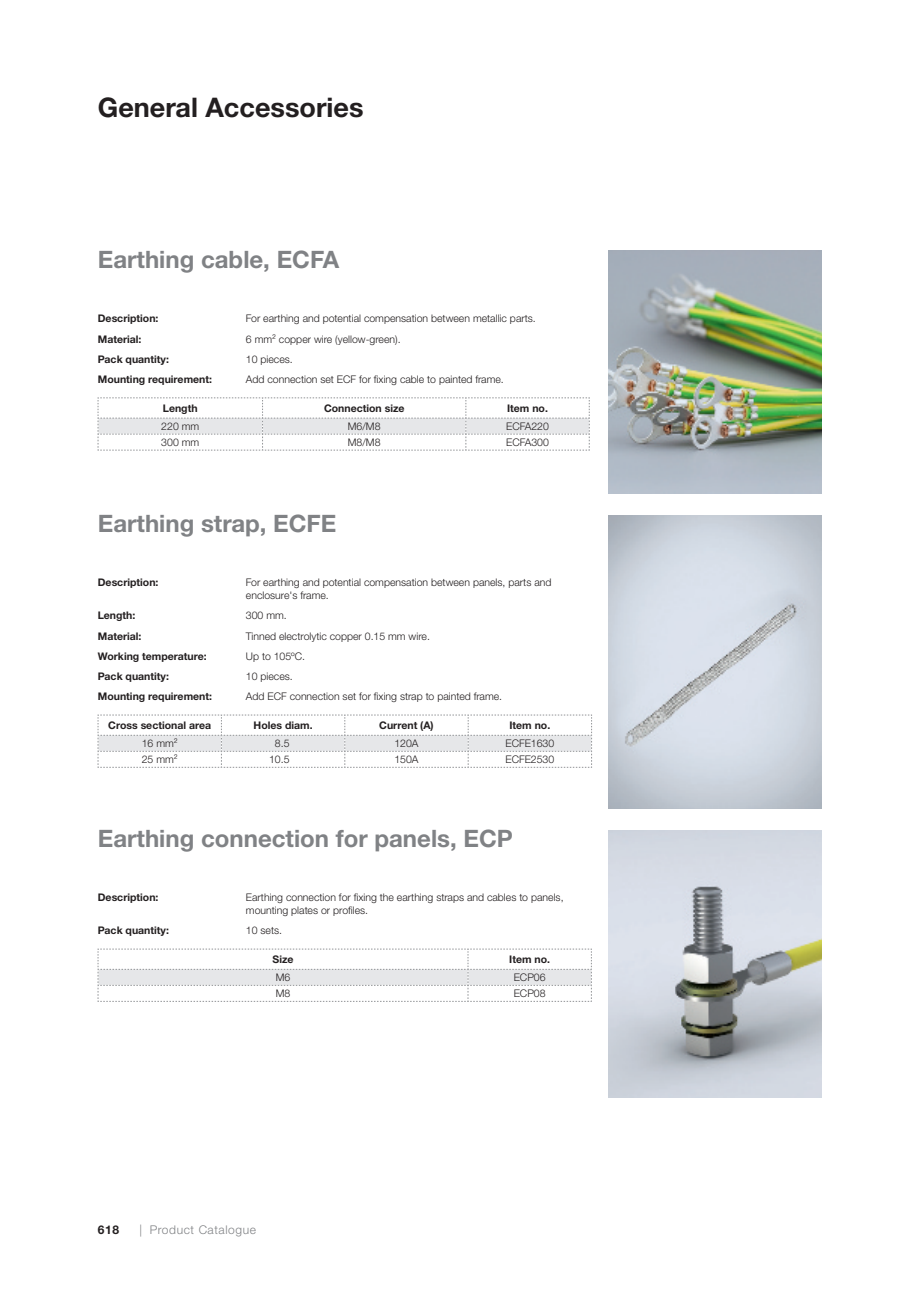
<style>
.page{position:relative;width:919px;height:1289px;background:#fff}
.page>*{position:absolute;margin:0;border:0;box-sizing:border-box;transform-origin:0 0}
.t1{font:700 27px "Helvetica Neue LTW1 G";color:#231f20}
.t2{font:700 24px "Helvetica Neue LTW1 G";color:#808285}
.t3{font:300 12px "Helvetica Neue LTW1 G";letter-spacing:.05em;color:#808285}
.t4{font:700 12px "Helvetica Neue LTW1 G";color:#231f20}
.t5{font:300 10.5px/12.6px "Helvetica Neue LTW1 G";color:#231f20}
.t6{font:700 10.5px "Helvetica Neue LTW1 G";color:#231f20}
</style>
<div class="page">
<img style="left:608px;top:251px;width:213px;height:242px">
<img style="left:608px;top:515px;width:213px;height:293px">
<img style="left:608px;top:830px;width:213px;height:267px">
<svg style="left:98px;top:397px;width:492px;height:54px"></svg>
<svg style="left:98px;top:714px;width:494px;height:54px"></svg>
<svg style="left:98px;top:948px;width:494px;height:54px"></svg>
<h1 class="t1" style="left:98px;top:91px;width:267px">General Accessories</h1>
<h2 class="t2" style="left:98px;top:245px;width:243px">Earthing cable, ECFA</h2>
<p class="t6" style="left:98px;top:312px;width:62px">Description:</p>
<p class="t5" style="left:246px;top:312px;width:291px">For earthing and potential compensation between metallic parts.</p>
<p class="t6" style="left:98px;top:332px;width:45px">Material:</p>
<p class="t5" style="left:246px;top:332px;width:156px">6 mm² copper wire (yellow-green).</p>
<p class="t6" style="left:98px;top:352px;width:73px">Pack quantity:</p>
<p class="t5" style="left:246px;top:353px;width:48px">10 pieces.</p>
<p class="t6" style="left:98px;top:373px;width:116px">Mounting requirement:</p>
<p class="t5" style="left:246px;top:373px;width:259px">Add connection set ECF for fixing cable to painted frame.</p>
<p class="t6" style="left:163px;top:401px;width:36px">Length</p>
<p class="t6" style="left:324px;top:401px;width:82px">Connection size</p>
<p class="t6" style="left:507px;top:401px;width:42px">Item no.</p>
<p class="t5" style="left:161px;top:420px;width:39px">220 mm</p>
<p class="t5" style="left:348px;top:420px;width:34px">M6/M8</p>
<p class="t5" style="left:506px;top:420px;width:44px">ECFA220</p>
<p class="t5" style="left:161px;top:436px;width:39px">300 mm</p>
<p class="t5" style="left:348px;top:436px;width:34px">M8/M8</p>
<p class="t5" style="left:506px;top:436px;width:44px">ECFA300</p>
<h2 class="t2" style="left:98px;top:509px;width:240px">Earthing strap, ECFE</h2>
<p class="t6" style="left:98px;top:576px;width:62px">Description:</p>
<p class="t5" style="left:246px;top:576px;width:307px">For earthing and potential compensation between panels, parts and enclosure's frame.</p>
<p class="t6" style="left:98px;top:609px;width:39px">Length:</p>
<p class="t5" style="left:246px;top:609px;width:42px">300 mm.</p>
<p class="t6" style="left:98px;top:629px;width:45px">Material:</p>
<p class="t5" style="left:246px;top:629px;width:185px">Tinned electrolytic copper 0.15 mm wire.</p>
<p class="t6" style="left:98px;top:649px;width:110px">Working temperature:</p>
<p class="t5" style="left:246px;top:649px;width:61px">Up to 105ºC.</p>
<p class="t6" style="left:98px;top:669px;width:73px">Pack quantity:</p>
<p class="t5" style="left:246px;top:670px;width:48px">10 pieces.</p>
<p class="t6" style="left:98px;top:690px;width:116px">Mounting requirement:</p>
<p class="t5" style="left:246px;top:690px;width:258px">Add ECF connection set for fixing strap to painted frame.</p>
<p class="t6" style="left:108px;top:718px;width:104px">Cross sectional area</p>
<p class="t6" style="left:253px;top:718px;width:61px">Holes diam.</p>
<p class="t6" style="left:379px;top:718px;width:56px">Current (A)</p>
<p class="t6" style="left:509px;top:718px;width:42px">Item no.</p>
<p class="t5" style="left:142px;top:737px;width:37px">16 mm²</p>
<p class="t5" style="left:275px;top:737px;width:16px">8.5</p>
<p class="t5" style="left:394px;top:737px;width:26px">120A</p>
<p class="t5" style="left:505px;top:737px;width:50px">ECFE1630</p>
<p class="t5" style="left:142px;top:753px;width:37px">25 mm²</p>
<p class="t5" style="left:269px;top:753px;width:22px">10.5</p>
<p class="t5" style="left:394px;top:753px;width:26px">150A</p>
<p class="t5" style="left:505px;top:753px;width:50px">ECFE2530</p>
<h2 class="t2" style="left:98px;top:824px;width:416px">Earthing connection for panels, ECP</h2>
<p class="t6" style="left:98px;top:891px;width:62px">Description:</p>
<p class="t5" style="left:246px;top:891px;width:319px">Earthing connection for fixing the earthing straps and cables to panels, mounting plates or profiles.</p>
<p class="t6" style="left:98px;top:924px;width:73px">Pack quantity:</p>
<p class="t5" style="left:246px;top:924px;width:38px">10 sets.</p>
<p class="t6" style="left:272px;top:952px;width:22px">Size</p>
<p class="t6" style="left:509px;top:952px;width:42px">Item no.</p>
<p class="t5" style="left:276px;top:971px;width:16px">M6</p>
<p class="t5" style="left:513px;top:971px;width:33px">ECP06</p>
<p class="t5" style="left:276px;top:987px;width:16px">M8</p>
<p class="t5" style="left:513px;top:987px;width:33px">ECP08</p>
<p class="t4" style="left:98px;top:1221px;width:23px">618</p>
<p class="t3" style="left:139px;top:1222px;width:118px">| Product Catalogue</p>
</div>
